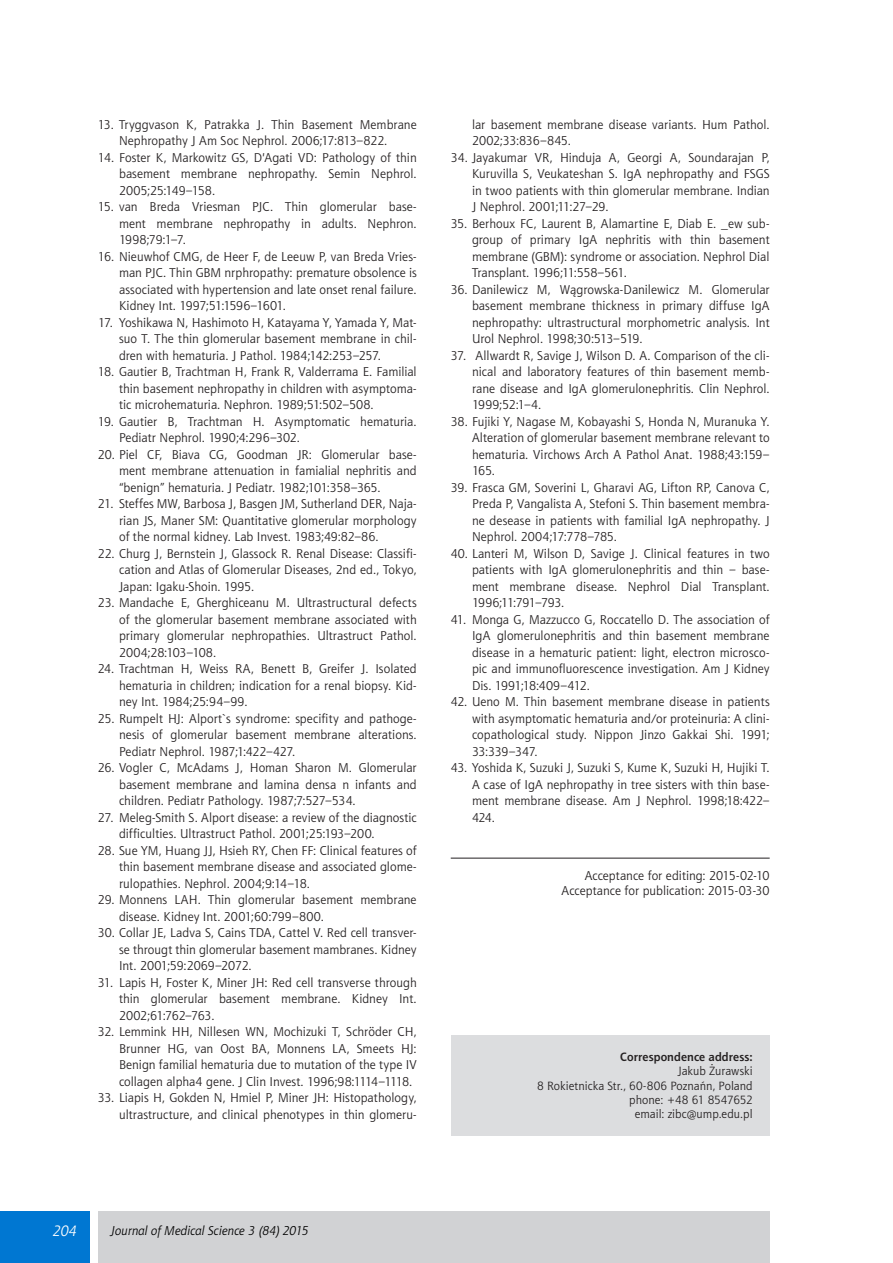
<style>
.page{position:relative;width:893px;height:1263px;background:#fff}
.page>*{position:absolute;margin:0;border:0;box-sizing:border-box;transform-origin:0 0}
.t1{font:italic 15px "Aerton TTEFN";color:#fff}
.Pismiennictwo{font:12.75px/16.5px "Aerton TTEFN";color:#231f20;text-align:justify}
.Acceptance{font:12.75px/15.3px "Aerton TTEFN";color:#231f20;text-align:right}
.t2{font:italic 12.75px "Aerton TTEFN";letter-spacing:.005em;color:#000}
.ADRES{font:12px "Aerton TTEFN";letter-spacing:.005em;color:#231f20}
.ADRES-2{font:700 12px "Aerton TTEFN";letter-spacing:.01em;color:#231f20}
</style>
<div class="page">
<div style="left:0;top:1212px;width:89px;height:51px;background:#0077d2"></div>
<div style="left:98px;top:1212px;width:672px;height:51px;background:#d1d2d4"></div>
<hr style="left:451px;top:858px;width:319px;height:1px;background:#231f20">
<div style="left:451px;top:1035px;width:319px;height:100px;background:#dcdddf"></div>
<p class="Pismiennictwo" style="left:119px;top:116px;width:299px;text-indent:-21px">13. Tryggvason K, Patrakka J. Thin Basement Membrane<br>Nephropathy J Am Soc Nephrol. 2006;17:813–822.</p>
<p class="Pismiennictwo" style="left:119px;top:149px;width:299px;text-indent:-21px">14. Foster K, Markowitz GS, D'Agati VD: Pathology of thin basement membrane nephropathy. Semin Nephrol.<br>2005;25:149–158.</p>
<p class="Pismiennictwo" style="left:119px;top:198px;width:299px;text-indent:-21px">15. van Breda Vriesman PJC. Thin glomerular base&shy;ment membrane nephropathy in adults. Nephron.<br>1998;79:1–7.</p>
<p class="Pismiennictwo" style="left:119px;top:248px;width:299px;text-indent:-21px">16. Nieuwhof CMG, de Heer F, de Leeuw P, van Breda Vries&shy;man PJC. Thin GBM nrphropathy: premature obsolence is associated with hypertension and late onset renal failure.<br>Kidney Int. 1997;51:1596–1601.</p>
<p class="Pismiennictwo" style="left:119px;top:314px;width:299px;text-indent:-21px">17. Yoshikawa N, Hashimoto H, Katayama Y, Yamada Y, Mat&shy;suo T. The thin glomerular basement membrane in chil&shy;dren with hematuria. J Pathol. 1984;142:253–257.</p>
<p class="Pismiennictwo" style="left:119px;top:363px;width:299px;text-indent:-21px">18. Gautier B, Trachtman H, Frank R, Valderrama E. Familial thin basement nephropathy in children with asymptoma&shy;tic microhematuria. Nephron. 1989;51:502–508.</p>
<p class="Pismiennictwo" style="left:119px;top:413px;width:299px;text-indent:-21px">19. Gautier B, Trachtman H. Asymptomatic hematuria.<br>Pediatr Nephrol. 1990;4:296–302.</p>
<p class="Pismiennictwo" style="left:119px;top:446px;width:299px;text-indent:-21px">20. Piel CF, Biava CG, Goodman JR: Glomerular base&shy;ment membrane attenuation in famialial nephritis and “benign” hematuria. J Pediatr. 1982;101:358–365.</p>
<p class="Pismiennictwo" style="left:119px;top:495px;width:299px;text-indent:-21px">21. Steffes MW, Barbosa J, Basgen JM, Sutherland DER, Naja&shy;rian JS, Maner SM: Quantitative glomerular morphology of the normal kidney. Lab Invest. 1983;49:82–86.</p>
<p class="Pismiennictwo" style="left:119px;top:545px;width:299px;text-indent:-21px">22. Churg J, Bernstein J, Glassock R. Renal Disease: Classifi&shy;cation and Atlas of Glomerular Diseases, 2nd ed., Tokyo, Japan: Igaku-Shoin. 1995.</p>
<p class="Pismiennictwo" style="left:119px;top:594px;width:299px;text-indent:-21px">23. Mandache E, Gherghiceanu M. Ultrastructural defects of the glomerular basement membrane associated with primary glomerular nephropathies. Ultrastruct Pathol.<br>2004;28:103–108.</p>
<p class="Pismiennictwo" style="left:119px;top:660px;width:299px;text-indent:-21px">24. Trachtman H, Weiss RA, Benett B, Greifer J. Isolated hematuria in children; indication for a renal biopsy. Kid&shy;ney Int. 1984;25:94–99.</p>
<p class="Pismiennictwo" style="left:119px;top:710px;width:299px;text-indent:-21px">25. Rumpelt HJ: Alport`s syndrome: specifity and pathoge&shy;nesis of glomerular basement membrane alterations.<br>Pediatr Nephrol. 1987;1:422–427.</p>
<p class="Pismiennictwo" style="left:119px;top:759px;width:299px;text-indent:-21px">26. Vogler C, McAdams J, Homan Sharon M. Glomerular basement membrane and lamina densa n infants and children. Pediatr Pathology. 1987;7:527–534.</p>
<p class="Pismiennictwo" style="left:119px;top:809px;width:299px;text-indent:-21px">27. Meleg-Smith S. Alport disease: a review of the diagnostic difficulties. Ultrastruct Pathol. 2001;25:193–200.</p>
<p class="Pismiennictwo" style="left:119px;top:842px;width:299px;text-indent:-21px">28. Sue YM, Huang JJ, Hsieh RY, Chen FF: Clinical features of thin basement membrane disease and associated glome&shy;rulopathies. Nephrol. 2004;9:14–18.</p>
<p class="Pismiennictwo" style="left:119px;top:891px;width:299px;text-indent:-21px">29. Monnens LAH. Thin glomerular basement membrane disease. Kidney Int. 2001;60:799–800.</p>
<p class="Pismiennictwo" style="left:119px;top:924px;width:299px;text-indent:-21px">30. Collar JE, Ladva S, Cains TDA, Cattel V. Red cell transver&shy;se througt thin glomerular basement mambranes. Kidney Int. 2001;59:2069–2072.</p>
<p class="Pismiennictwo" style="left:119px;top:974px;width:299px;text-indent:-21px">31. Lapis H, Foster K, Miner JH: Red cell transverse through thin glomerular basement membrane. Kidney Int.<br>2002;61:762–763.</p>
<p class="Pismiennictwo" style="left:119px;top:1023px;width:299px;text-indent:-21px">32. Lemmink HH, Nillesen WN, Mochizuki T, Schröder CH, Brunner HG, van Oost BA, Monnens LA, Smeets HJ:<br>Benign familial hematuria due to mutation of the type IV collagen alpha4 gene. J Clin Invest. 1996;98:1114–1118.</p>
<p class="Pismiennictwo" style="left:98px;top:1089px;width:320px;text-align:right">33. Liapis H, Gokden N, Hmiel P, Miner JH: Histopathology, ultrastructure, and clinical phenotypes in thin glomeru-</p>
<p class="Pismiennictwo" style="left:472px;top:116px;width:299px">lar basement membrane disease variants. Hum Pathol.<br>2002;33:836–845.</p>
<p class="Pismiennictwo" style="left:472px;top:149px;width:299px;text-indent:-21px">34. Jayakumar VR, Hinduja A, Georgi A, Soundarajan P, Kuruvilla S, Veukateshan S. IgA nephropathy and FSGS in twoo patients with thin glomerular membrane. Indian J Nephrol. 2001;11:27–29.</p>
<p class="Pismiennictwo" style="left:472px;top:215px;width:299px;text-indent:-21px">35. Berhoux FC, Laurent B, Alamartine E, Diab E. _ew sub&shy;group of primary IgA nephritis with thin basement membrane (GBM): syndrome or association. Nephrol Dial Transplant. 1996;11:558–561.</p>
<p class="Pismiennictwo" style="left:472px;top:281px;width:299px;text-indent:-21px">36. Danilewicz M, Wągrowska-Danilewicz M. Glomerular basement membrane thickness in primary diffuse IgA nephropathy: ultrastructural morphometric analysis. Int Urol Nephrol. 1998;30:513–519.</p>
<p class="Pismiennictwo" style="left:472px;top:347px;width:299px;text-indent:-21px">37. Allwardt R, Savige J, Wilson D. A. Comparison of the cli&shy;nical and laboratory features of thin basement memb&shy;rane disease and IgA glomerulonephritis. Clin Nephrol.<br>1999;52:1–4.</p>
<p class="Pismiennictwo" style="left:472px;top:413px;width:299px;text-indent:-21px">38. Fujiki Y, Nagase M, Kobayashi S, Honda N, Muranuka Y.<br>Alteration of glomerular basement membrane relevant to hematuria. Virchows Arch A Pathol Anat. 1988;43:159– 165.</p>
<p class="Pismiennictwo" style="left:472px;top:479px;width:299px;text-indent:-21px">39. Frasca GM, Soverini L, Gharavi AG, Lifton RP, Canova C, Preda P, Vangalista A, Stefoni S. Thin basement membra&shy;ne desease in patients with familial IgA nephropathy. J Nephrol. 2004;17:778–785.</p>
<p class="Pismiennictwo" style="left:472px;top:545px;width:299px;text-indent:-21px">40. Lanteri M, Wilson D, Savige J. Clinical features in two patients with IgA glomerulonephritis and thin – base&shy;ment membrane disease. Nephrol Dial Transplant.<br>1996;11:791–793.</p>
<p class="Pismiennictwo" style="left:472px;top:611px;width:299px;text-indent:-21px">41. Monga G, Mazzucco G, Roccatello D. The association of IgA glomerulonephritis and thin basement membrane disease in a hematuric patient: light, electron microsco&shy;pic and immunofluorescence investigation. Am J Kidney Dis. 1991;18:409–412.</p>
<p class="Pismiennictwo" style="left:472px;top:693px;width:299px;text-indent:-21px">42. Ueno M. Thin basement membrane disease in patients with asymptomatic hematuria and/or proteinuria: A clini&shy;copathological study. Nippon Jinzo Gakkai Shi. 1991; 33:339–347.</p>
<p class="Pismiennictwo" style="left:472px;top:759px;width:299px;text-indent:-21px">43. Yoshida K, Suzuki J, Suzuki S, Kume K, Suzuki H, Hujiki T.<br>A case of IgA nephropathy in tree sisters with thin base&shy;ment membrane disease. Am J Nephrol. 1998;18:422– 424.</p>
<p class="Acceptance" style="left:562px;top:867px;width:209px">Acceptance for editing: 2015-02-10<br>Acceptance for publication: 2015-03-30</p>
<p class="ADRES-2" style="left:620px;top:1049px;width:134px">Correspondence address:</p>
<p class="ADRES" style="left:678px;top:1064px;width:76px">Jakub Żurawski</p>
<p class="ADRES" style="left:537px;top:1078px;width:217px">8 Rokietnicka Str., 60-806 Poznańn, Poland</p>
<p class="ADRES" style="left:629px;top:1093px;width:125px">phone: +48 61 8547652</p>
<p class="ADRES" style="left:635px;top:1107px;width:119px">email: zibc@ump.edu.pl</p>
<p class="t1" style="left:52px;top:1222px;width:26px">204</p>
<p class="t2" style="left:111px;top:1223px;width:199px">Journal of Medical Science 3 (84) 2015</p>
</div>
